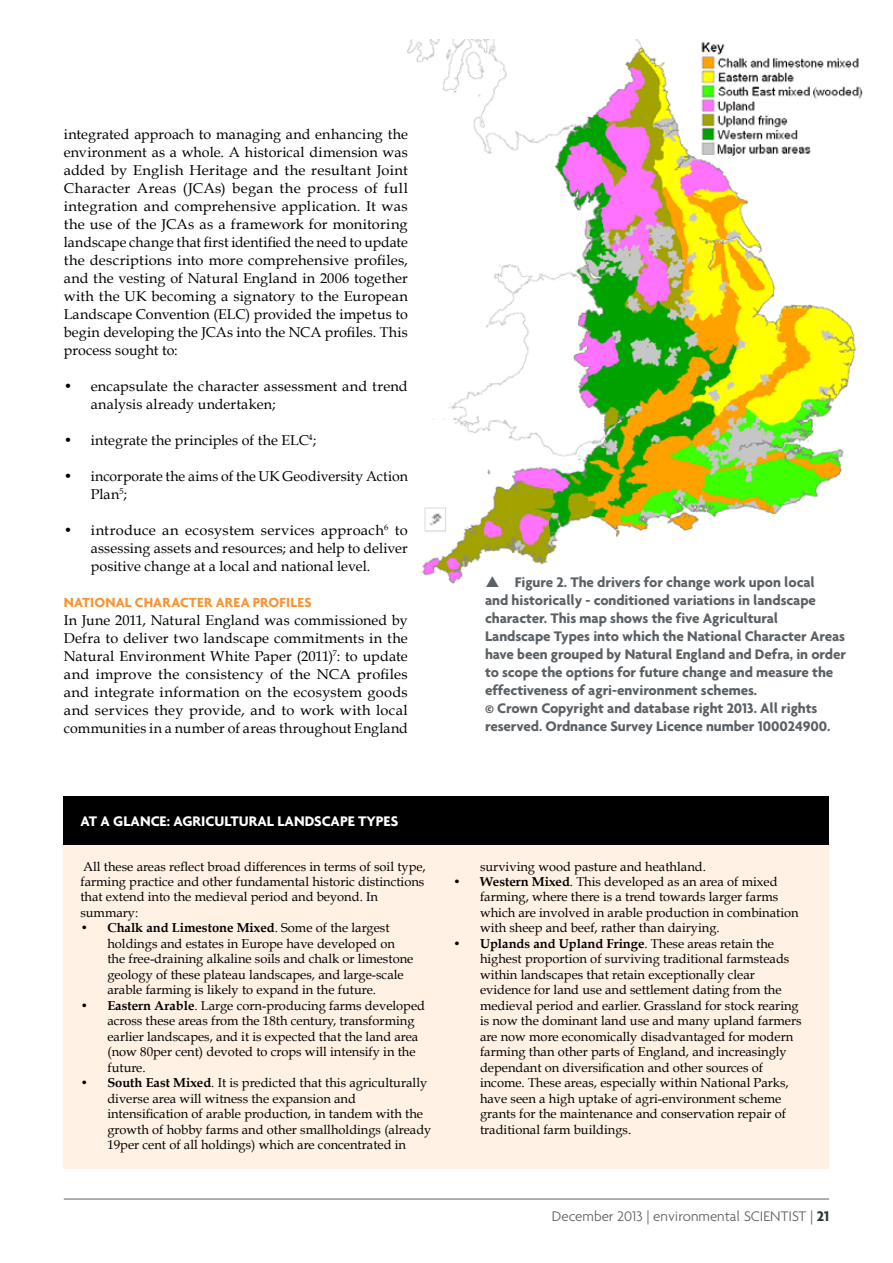
<style>
.page{position:relative;width:893px;height:1263px;background:#fff}
.page>*{position:absolute;margin:0;border:0;box-sizing:border-box;transform-origin:0 0}
.t1{font:700 15px/18px "Agenda";letter-spacing:-.005em;color:#5c6165}
.t2{font:300 15px "Agenda";color:#5c6165}
.t3{font:700 15px "Agenda";letter-spacing:.12em;color:#fff}
.t4{font:14.25px/18px "Book Antiqua";letter-spacing:.005em;color:#000;text-align:justify}
.t5{font:700 14.25px "Agenda";letter-spacing:.02em;color:#f79432}
.t6{font:12.9px/15.5px "Book Antiqua";color:#000}
.s1{font-weight:700}
.s2{font-weight:700;color:#27382b}
</style>
<div class="page">
<hr style="left:64px;top:1199px;width:765px;height:1px;background:#5c6165">
<img style="left:408px;top:40px;width:455px;height:544px">
<div style="left:64px;top:833px;width:765px;height:336px;background:#fff1e3"></div>
<div style="left:64px;top:797px;width:765px;height:48px;background:#000"></div>
<svg style="left:486px;top:576px;width:13px;height:8px"></svg>
<p class="t4" style="left:64px;top:125px;width:346px">integrated approach to managing and enhancing the environment as a whole. A historical dimension was added by English Heritage and the resultant Joint Character Areas (JCAs) began the process of full integration and comprehensive application. It was the use of the JCAs as a framework for monitoring landscape change that first identified the need to update the descriptions into more comprehensive profiles, and the vesting of Natural England in 2006 together with the UK becoming a signatory to the European Landscape Convention (ELC) provided the impetus to begin developing the JCAs into the NCA profiles. This process sought to:</p>
<p class="t4" style="left:91px;top:377px;width:319px;text-indent:-27px">• encapsulate the character assessment and trend analysis already undertaken;</p>
<p class="t4" style="left:64px;top:431px;width:254px">• integrate the principles of the ELC<sup>4</sup>;</p>
<p class="t4" style="left:91px;top:467px;width:319px;text-indent:-27px">• incorporate the aims of the UK Geodiversity Action<br>Plan<sup>5</sup>;</p>
<p class="t4" style="left:91px;top:521px;width:319px;text-indent:-27px">• introduce an ecosystem services approach<sup>6</sup> to assessing assets and resources; and help to deliver positive change at a local and national level.</p>
<p class="t5" style="left:64px;top:594px;width:20px">Nationa</p>
<p class="t5" style="left:125px;top:594px;width:29px">l Character</p>
<p class="t5" style="left:216px;top:594px;width:19px">Area</p>
<p class="t5" style="left:253px;top:594px;width:9px">profi</p>
<p class="t5" style="left:291px;top:594px;width:15px">les</p>
<p class="t4" style="left:64px;top:611px;width:346px">In June 2011, Natural England was commissioned by Defra to deliver two landscape commitments in the Natural Environment White Paper (2011)<sup>7</sup>: to update and improve the consistency of the NCA profiles and integrate information on the ecosystem goods and services they provide, and to work with local communities in a number of areas throughout England</p>
<p class="t1" style="left:485px;top:573px;width:362px;text-indent:30px">Figure 2. The drivers for change work upon local<br>and historically - conditioned variations in landscape character. This map shows the five Agricultural Landscape Types into which the National Character Areas have been grouped by Natural England and Defra, in order to scope the options for future change and measure the effectiveness of agri-environment schemes.<br>© Crown Copyright and database right 2013. All rights reserved. Ordnance Survey Licence number 100024900.</p>
<p class="t3" style="left:80px;top:812px;width:61px">At a glance</p>
<p class="t3" style="left:167px;top:812px;width:35px">: Agricu</p>
<p class="t3" style="left:224px;top:812px;width:17px">ltura</p>
<p class="t3" style="left:267px;top:812px;width:28px">l landscape</p>
<p class="t3" style="left:358px;top:812px;width:26px">types</p>
<p class="t6" style="left:80px;top:858px;width:347px">All these areas reflect broad differences in terms of soil type, farming practice and other fundamental historic distinctions that extend into the medieval period and beyond. In summary:</p>
<p class="t6" style="left:107px;top:920px;width:307px;text-indent:-27px"><span class="s1">• Chalk and Limestone Mixed</span>. Some of the largest holdings and estates in Europe have developed on the free-draining alkaline soils and chalk or limestone geology of these plateau landscapes, and large-scale arable farming is likely to expand in the future.</p>
<p class="t6" style="left:107px;top:998px;width:319px;text-indent:-27px"><span class="s1">• Eastern Arable</span>. Large corn-producing farms developed across these areas from the 18th century, transforming earlier landscapes, and it is expected that the land area (now 80per cent) devoted to crops will intensify in the future.</p>
<p class="t6" style="left:107px;top:1075px;width:325px;text-indent:-27px"><span class="s1">• South East Mixed</span>. It is predicted that this agriculturally diverse area will witness the expansion and intensification of arable production, in tandem with the growth of hobby farms and other smallholdings (already 19per cent of all holdings) which are concentrated in</p>
<p class="t6" style="left:480px;top:858px;width:227px">surviving wood pasture and heathland.</p>
<p class="t6" style="left:480px;top:874px;width:320px;text-indent:-27px"><span class="s1">• Western Mixed</span>. This developed as an area of mixed farming, where there is a trend towards larger farms which are involved in arable production in combination with sheep and beef, rather than dairying.</p>
<p class="t6" style="left:480px;top:936px;width:323px;text-indent:-27px"><span class="s1">• Uplands and Upland Fringe</span>. These areas retain the highest proportion of surviving traditional farmsteads within landscapes that retain exceptionally clear evidence for land use and settlement dating from the medieval period and earlier. Grassland for stock rearing is now the dominant land use and many upland farmers are now more economically disadvantaged for modern farming than other parts of England, and increasingly dependant on diversification and other sources of income. These areas, especially within National Parks, have seen a high uptake of agri-environment scheme grants for the maintenance and conservation repair of traditional farm buildings.</p>
<p class="t2" style="left:552px;top:1207px;width:279px">December 2013 | environmental SCIENTIST | <span class="s2">21</span></p>
</div>
